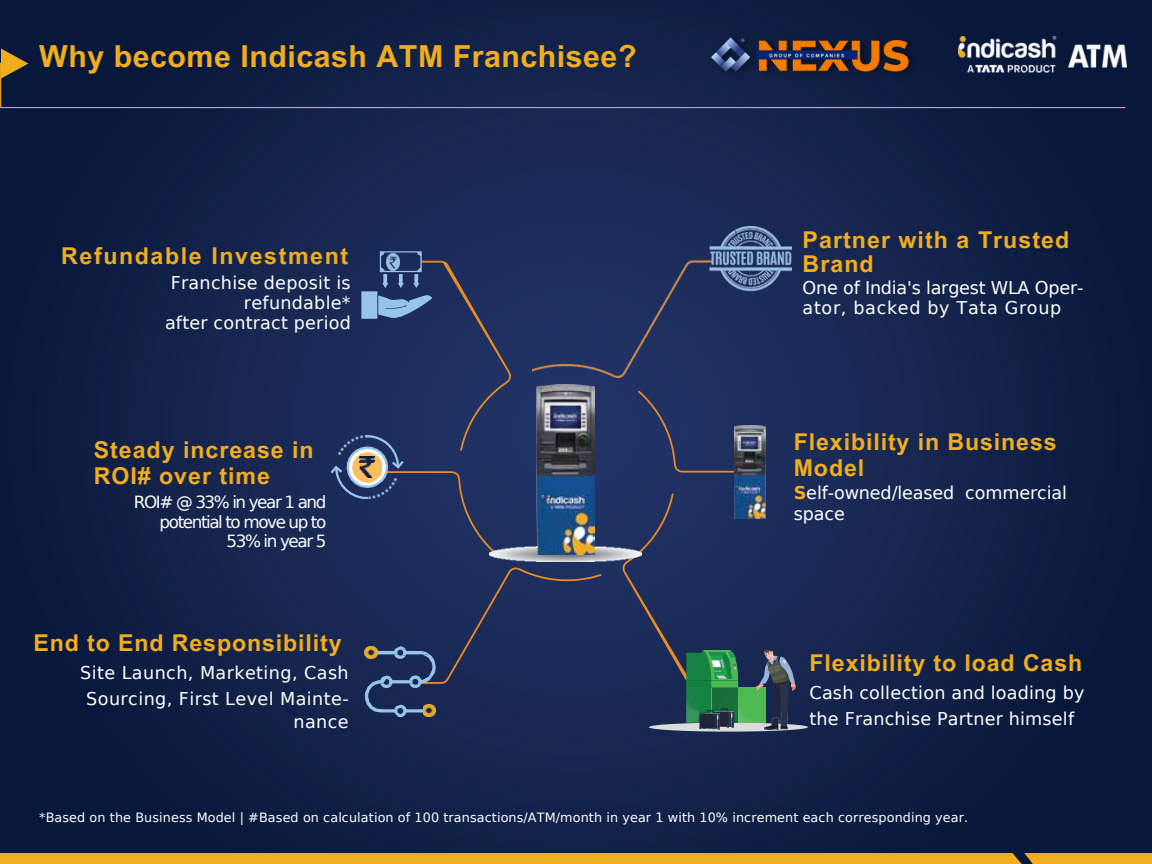
<style>
.page{position:relative;width:1152px;height:864px;background:#fff}
.page>*{position:absolute;margin:0;border:0;box-sizing:border-box;transform-origin:0 0}
.t1{font:700 30.45px "Arial MT Pro";letter-spacing:.015em;color:#f0ad1e}
.t2{font:700 23.25px/25.8px "Arial MT Pro";letter-spacing:.04em;color:#f0ad1e}
.t3{font:700 23.25px "Arial MT Pro";letter-spacing:.07em;color:#f0ad1e}
.t4{font:17.55px/20.2px "DejaVu Sans";letter-spacing:.01em;color:#fff}
.t5{font:17.55px "DejaVu Sans";letter-spacing:-.01em;color:#fff}
.t6{font:17.55px "DejaVu Sans";letter-spacing:.04em;color:#fff}
.t7{font:16.8px/20.2px "DejaVu Sans";letter-spacing:-.085em;color:#fff;text-align:right}
.t8{font:12.75px "DejaVu Sans";letter-spacing:.01em;color:#fff}
.s1{font-weight:700;color:#f0ad1e}
</style>
<div class="page">
<img style="left:0;top:0;width:1152px;height:853px">
<div style="left:0;top:853px;width:1152px;height:11px;background:#f0ad1e"></div>
<img style="left:532px;top:227px;width:259px;height:150px">
<div style="left:638px;top:391px;width:102px;height:82px;background:#1f3162"></div>
<img style="left:734px;top:426px;width:31px;height:68px">
<svg style="left:0;top:63px;width:1126px;height:46px;background:#152243"></svg>
<svg style="left:1px;top:48px;width:27px;height:31px"></svg>
<img style="left:959px;top:37px;width:168px;height:36px">
<svg style="left:331px;top:251px;width:180px;height:303px;background:#263662"></svg>
<img style="left:352px;top:452px;width:30px;height:31px">
<img style="left:360px;top:457px;width:15px;height:21px">
<svg style="left:623px;top:494px;width:185px;height:238px;background:#263d5a"></svg>
<img style="left:490px;top:546px;width:151px;height:16px">
<img style="left:536px;top:384px;width:59px;height:170px">
<svg style="left:365px;top:567px;width:237px;height:150px;background:#21305a"></svg>
<img style="left:708px;top:30px;width:213px;height:52px">
<p class="t1" style="left:39px;top:45px;width:599px">Why become Indicash ATM Franchisee?</p>
<p class="t3" style="left:61px;top:247px;width:289px">Refundable Investment</p>
<p class="t4" style="left:171px;top:273px;width:182px;text-align:right">Franchise deposit is refundable*</p>
<p class="t4" style="left:165px;top:313px;width:187px">after contract period</p>
<p class="t2" style="left:94px;top:440px;width:221px">Steady increase in<br>ROI# over time</p>
<p class="t7" style="left:134px;top:492px;width:194px">ROI# @ 33% in year 1 and potential to move up to</p>
<p class="t7" style="left:227px;top:531px;width:101px">53% in year 5</p>
<p class="t2" style="left:33px;top:633px;width:310px">End to End Responsibility</p>
<p class="t4" style="left:80px;top:660px;width:270px;line-height:25.8px;text-align:center">Site Launch, Marketing, Cash<br>Sourcing, First Level Mainte-</p>
<p class="t4" style="left:294px;top:712px;width:57px">nance</p>
<p class="t2" style="left:803px;top:231px;width:268px;line-height:23.7px">Partner with a Trusted<br>Brand</p>
<p class="t5" style="left:803px;top:278px;width:282px">One of India's largest WLA Oper-</p>
<p class="t6" style="left:803px;top:298px;width:260px">ator, backed by Tata Group</p>
<p class="t2" style="left:794px;top:432px;width:264px">Flexibility in Business<br>Model</p>
<p class="t4" style="left:794px;top:483px;width:275px"><span class="s1">S</span>elf-owned/leased commercial space</p>
<p class="t2" style="left:810px;top:653px;width:274px">Flexibility to load Cash</p>
<p class="t4" style="left:810px;top:680px;width:276px;line-height:25.8px">Cash collection and loading by the Franchise Partner himself</p>
<p class="t8" style="left:39px;top:811px;width:931px">*Based on the Business Model | #Based on calculation of 100 transactions/ATM/month in year 1 with 10% increment each corresponding year.</p>
</div>
